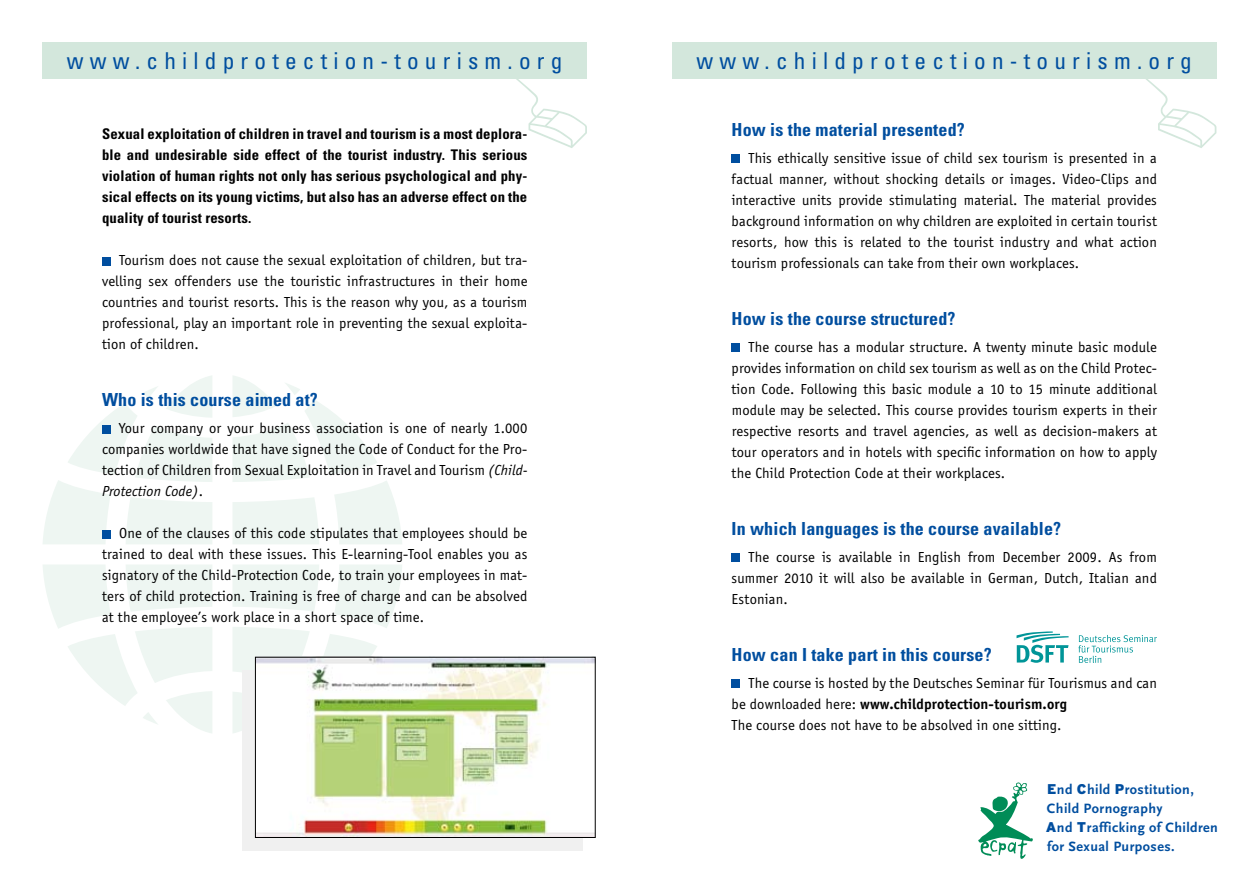
<style>
.page{position:relative;width:1259px;height:893px;background:#fff}
.page>*{position:absolute;margin:0;border:0;box-sizing:border-box;transform-origin:0 0}
.t1{font:condensed 23.25px "Univers LT";letter-spacing:.265em;color:#004e9f}
.t2{font:700 condensed 18px "Univers LT";letter-spacing:.01em;color:#004e9f}
.t3{font:15px/21px "Officina Sans";letter-spacing:.01em;color:#000;text-align:justify}
.t4{font:700 condensed 14.7px/21px "Univers LT";letter-spacing:.01em;color:#000;text-align:justify}
.t5{font:700 14.1px/19.2px "Scala Sans";letter-spacing:.03em;color:#004e9f}
.s1{font-style:italic}
.s2{font-weight:700}
.s3{font-family:"Interstate";font-weight:900}
</style>
<div class="page">
<svg style="left:43px;top:565px;width:169px;height:168px"></svg>
<svg style="left:43px;top:376px;width:169px;height:168px"></svg>
<svg style="left:233px;top:376px;width:169px;height:168px"></svg>
<svg style="left:233px;top:565px;width:169px;height:168px"></svg>
<svg style="left:1146px;top:79px;width:70px;height:69px"></svg>
<div style="left:731px;top:154px;width:9px;height:9px;background:#004e9f"></div>
<div style="left:731px;top:343px;width:9px;height:9px;background:#004e9f"></div>
<div style="left:731px;top:553px;width:9px;height:9px;background:#004e9f"></div>
<div style="left:731px;top:679px;width:9px;height:9px;background:#004e9f"></div>
<svg style="left:1078px;top:635px;width:79px;height:28px"></svg>
<svg style="left:1016px;top:631px;width:52px;height:32px"></svg>
<svg style="left:516px;top:79px;width:71px;height:69px"></svg>
<svg style="left:978px;top:782px;width:55px;height:77px"></svg>
<div style="left:672px;top:43px;width:544px;height:36px;background:#d3e7dc"></div>
<div style="left:43px;top:43px;width:544px;height:36px;background:#d3e7dc"></div>
<div style="left:102px;top:257px;width:9px;height:8px;background:#004e9f"></div>
<div style="left:102px;top:425px;width:9px;height:8px;background:#004e9f"></div>
<div style="left:102px;top:530px;width:9px;height:8px;background:#004e9f"></div>
<div style="left:242px;top:670px;width:341px;height:180px;background:#f0f0f0"></div>
<img style="left:257px;top:659px;width:336px;height:177px">
<div style="left:255px;top:657px;width:340px;height:181px;border:1px solid #000"></div>
<h1 class="t1" style="left:67px;top:46px;width:497px">www.childprotection-tourism.org</h1>
<h1 class="t1" style="left:696px;top:46px;width:497px">www.childprotection-tourism.org</h1>
<p class="t4" style="left:102px;top:123px;width:427px">Sexual exploitation of children in travel and tourism is a most deplora&shy;ble and undesirable side effect of the tourist industry. This serious violation of human rights not only has serious psychological and phy&shy;sical effects on its young victims, but also has an adverse effect on the quality of tourist resorts.</p>
<p class="t3" style="left:102px;top:250px;width:427px;text-indent:17px">Tourism does not cause the sexual exploitation of children, but tra&shy;velling sex offenders use the touristic infrastructures in their home countries and tourist resorts. This is the reason why you, as a tourism professional, play an important role in preventing the sexual exploita&shy;tion of children.</p>
<p class="t2" style="left:102px;top:389px;width:217px">Who is this course aimed at?</p>
<p class="t3" style="left:102px;top:418px;width:427px;text-indent:17px">Your company or your business association is one of nearly 1.000 companies worldwide that have signed the Code of -Conduct for the Pro&shy;tection of Children from Sexual Exploitation in Travel and Tourism <span class="s1">(Child-Protection Code)</span>.</p>
<p class="t3" style="left:102px;top:523px;width:427px;text-indent:17px">One of the clauses of this code stipulates that employees should be trained to deal with these issues. This E-learning-Tool enables you as signatory of the Child-Protection Code, to train your employees in mat&shy;ters of child protection. Training is free of charge and can be absolved at the employee’s work place in a short space of time.</p>
<p class="t2" style="left:731px;top:118px;width:235px">How is the material presented?</p>
<p class="t3" style="left:731px;top:148px;width:427px;text-indent:17px">This ethically sensitive issue of child sex tourism is presented in a factual manner, without shocking details or images. Video-Clips and interactive units provide stimulating material. The -material provides background information on why children are exploited in certain tourist resorts, how this is related to the tourist industry and what action tourism professionals can take from their own workplaces.</p>
<p class="t2" style="left:731px;top:307px;width:225px">How is the course structured?</p>
<p class="t3" style="left:731px;top:337px;width:427px;text-indent:17px">The course has a modular structure. A twenty minute basic module provides information on child sex tourism as well as on the Child Protec&shy;tion Code. Following this basic module a 10 to 15 minute additional module may be selected. This course provides tourism experts in their respective resorts and travel agencies, as well as decision-makers at tour operators and in hotels with specific information on how to apply the Child Protection Code at their workplaces.</p>
<p class="t2" style="left:731px;top:517px;width:331px">In which languages is the course available?</p>
<p class="t3" style="left:731px;top:547px;width:427px;text-indent:17px">The course is available in English from December 2009. As from summer 2010 it will also be available in German, Dutch, Italian and Estonian.</p>
<p class="t2" style="left:731px;top:643px;width:262px">How can I take part in this course?</p>
<p class="t3" style="left:731px;top:673px;width:427px;text-align:left;text-indent:17px">The course is hosted by the Deutsches Seminar für Tourismus and can be downloaded here: <span class="s2">www.childprotection-tourism.org<br></span>The course does not have to be absolved in one sitting.</p>
<p class="t5" style="left:1045px;top:780px;width:174px"><span class="s3">E</span>nd <span class="s3">C</span>hild <span class="s3">P</span>rostitution,<br>Child Pornography<br><span class="s3">A</span>nd <span class="s3">T</span>rafficking of Children for Sexual Purposes.</p>
</div>
